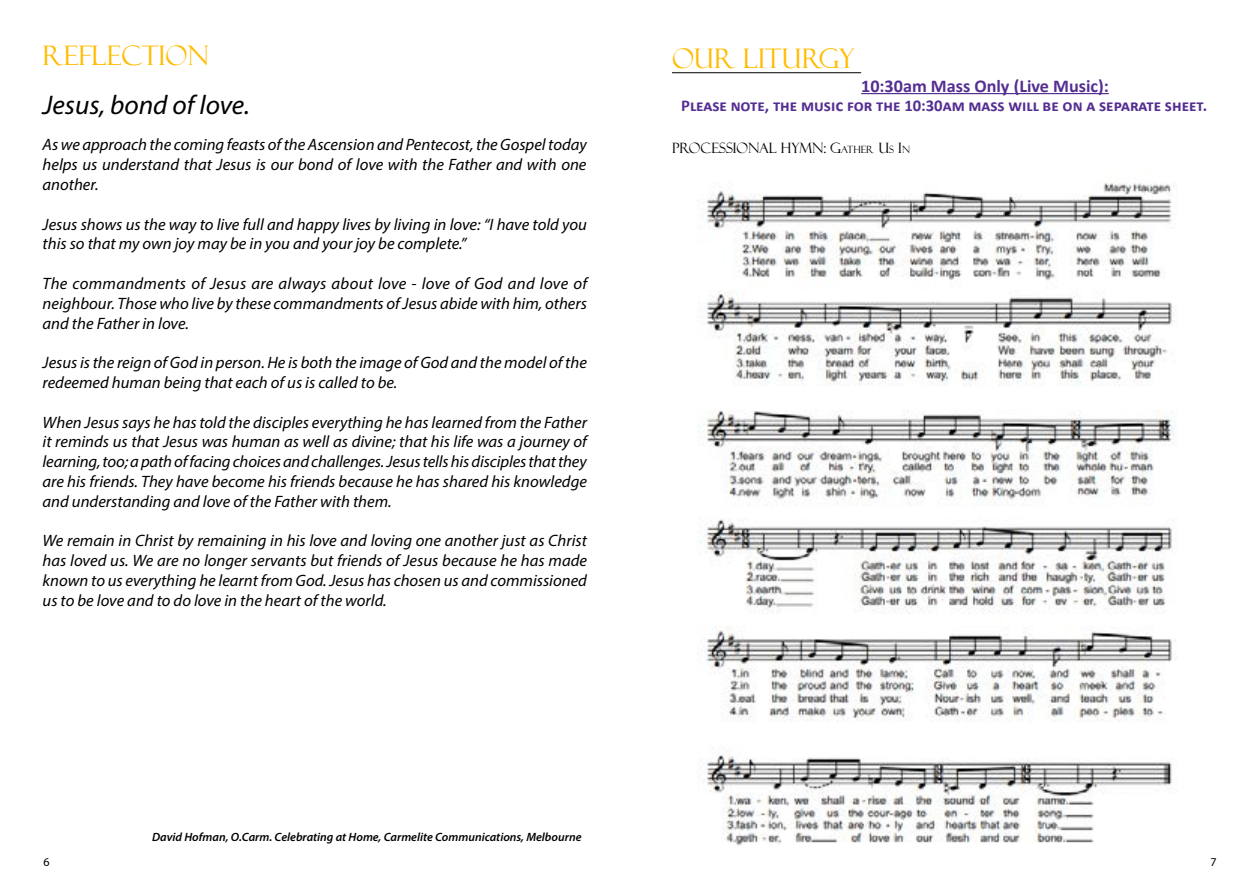
<style>
.page{position:relative;width:1259px;height:893px;background:#fff}
.page>*{position:absolute;margin:0;border:0;box-sizing:border-box;transform-origin:0 0}
.t1{font:27px "Felix Titling";color:#ffbc00}
.t2{font:italic 27px "Myriad Pro";color:#000}
.t3{font:700 18px "Calibri";color:#542e91}
.t4{font:italic 16.5px/19.8px "Myriad Pro";color:#000;text-align:justify}
.t5{font:700 16.5px "Calibri";color:#542e91}
.t6{font:14.25px "Felix Titling";color:#000}
.t7{font:italic 600 12px "Myriad Pro";color:#000}
.t8{font:12px "Myriad Pro";color:#000}
.s1{font-style:inherit}
.s2{font-size:10.05px}
</style>
<div class="page">
<hr style="left:672px;top:72px;width:189px;height:1px;background:#000">
<img style="left:697px;top:183px;width:480px;height:663px">
<hr style="left:861px;top:93px;width:248px;height:1px;background:#542e91">
<h1 class="t1" style="left:43px;top:40px;width:168px">REFLECTION</h1>
<h1 class="t2" style="left:43px;top:88px;width:209px">Jesus, bond of love.</h1>
<p class="t4" style="left:43px;top:135px;width:546px">As we approach the coming feasts of the Ascension and Pentecost, the Gospel today helps us understand that Jesus is our bond of love with the Father and with one another.</p>
<p class="t4" style="left:43px;top:214px;width:546px">Jesus shows us the way to live full and happy lives by living in love: “I have told you this so that my own joy may be in you and your joy be complete.”</p>
<p class="t4" style="left:43px;top:273px;width:546px">The commandments of Jesus are always about love - love of God and love of neighbour. Those who live by these commandments of Jesus abide with him, others and the Father in love.</p>
<p class="t4" style="left:43px;top:352px;width:546px">Jesus is the reign of God in person. He is both the image of God and the model of the redeemed human being that each of us is called to be.</p>
<p class="t4" style="left:43px;top:412px;width:546px">When Jesus says he has told the disciples everything he has learned from the Father it reminds us that Jesus was human as well as divine; that his life was a journey of learning, too; a path of facing choices and challenges. Jesus tells his disciples that they are his friends. They have become his friends because he has shared his knowledge and understanding and love of the Father with them.</p>
<p class="t4" style="left:43px;top:531px;width:546px">We remain in Christ by remaining in his love and loving one another just as Christ has loved us. We are no longer servants but friends of Jesus because he has made known to us everything he learnt from God. Jesus has chosen us and commissioned us to be love and to do love in the heart of the world.</p>
<h1 class="t1" style="left:672px;top:43px;width:184px">OUR LITURGY</h1>
<p class="t3" style="left:861px;top:73px;width:249px">10:30am Mass Only (Live Music):</p>
<p class="t5" style="left:681px;top:94px;width:527px">Please note, the music for the 10:30am mass will be on a separate sheet.</p>
<p class="t6" style="left:672px;top:140px;width:239px">PROCESSIONAL HYMN<span class="s1">: G</span><span class="s2">ATHER</span> <span class="s1">U</span><span class="s2">S</span> <span class="s1">I</span><span class="s2">N</span></p>
<p class="t7" style="left:152px;top:829px;width:431px">David Hofman, O.Carm. Celebrating at Home, Carmelite Communications, Melbourne</p>
<p class="t8" style="left:43px;top:854px;width:8px">6</p>
<p class="t8" style="left:1210px;top:854px;width:8px">7</p>
</div>
